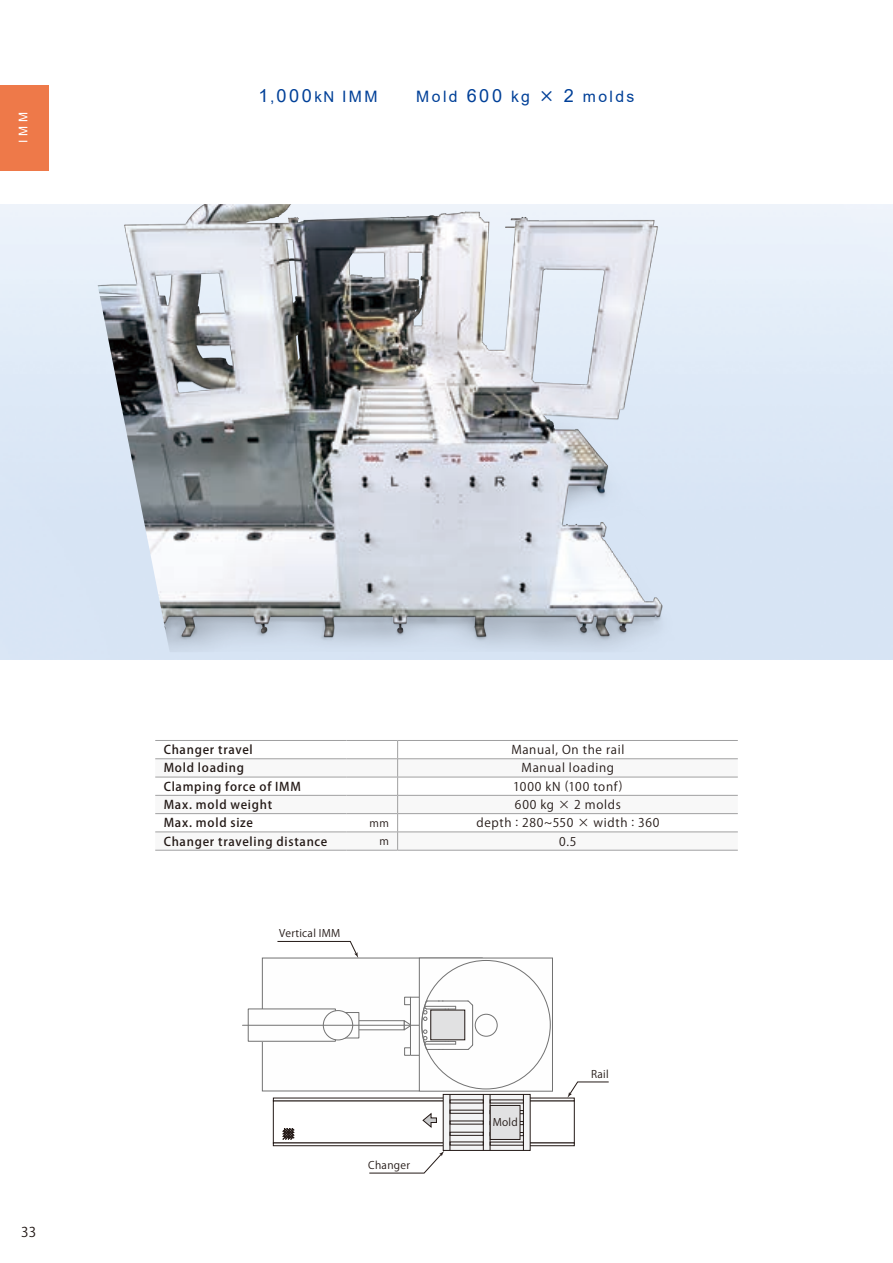
<style>
.page{position:relative;width:893px;height:1263px;background:#fff}
.page>*{position:absolute;margin:0;border:0;box-sizing:border-box;transform-origin:0 0}
._04-E_ヘッダー__kN-紺{font:15.75px "Arial";letter-spacing:.15em;color:#004098}
.t1{font:13.5px "Koz Go Pro";color:#231916}
._21-E_表-縦軸タイトル{font:500 12px "Koz Go Pro";letter-spacing:.06em;color:#231916}
._23-JE_表-本文-中央揃え{font:12px "Koz Go Pro";letter-spacing:.055em;color:#231916}
.t2{font:12px "Arial";color:#fff}
.t3{font:10.5px "Koz Go Pro";letter-spacing:.025em;color:#231916}
.s1{font-size:18.15px}
.s2{font-size:15px}
.s3{font-family:"Koz Go Pro";font-weight:500}
</style>
<div class="page">
<svg style="left:359px;top:1022px;width:43px;height:6px"></svg>
<div style="left:356px;top:1020px;width:48px;height:10px;border:1px solid #727272"></div>
<div style="left:336px;top:1012px;width:23px;height:26px;background:#fefefe"></div>
<div style="left:336px;top:1012px;width:23px;height:26px;border:1px solid #727272"></div>
<div style="left:323px;top:1010px;width:30px;height:30px;background:#fefefe;border-radius:50%"></div>
<div style="left:323px;top:1010px;width:30px;height:30px;border:1px solid #727272;border-radius:50%"></div>
<svg style="left:404px;top:1020px;width:6px;height:10px"></svg>
<svg style="left:412px;top:999px;width:7px;height:54px"></svg>
<div style="left:410px;top:997px;width:11px;height:58px;border:1px solid #727272"></div>
<div style="left:404px;top:997px;width:7px;height:8px;border:1px solid #727272"></div>
<div style="left:404px;top:1047px;width:7px;height:8px;border:1px solid #727272"></div>
<hr style="left:243px;top:1025px;width:244px;height:1px;background:#727272">
<img style="left:82px;top:204px;width:754px;height:448px">
<div style="left:273px;top:1100px;width:200px;height:43px;border:1px solid #231916"></div>
<div style="left:273px;top:1143px;width:206px;height:3px;border:1px solid #231916"></div>
<div style="left:518px;top:1100px;width:56px;height:43px;border:1px solid #231916"></div>
<div style="left:514px;top:1143px;width:60px;height:3px;border:1px solid #231916"></div>
<svg style="left:445px;top:1096px;width:83px;height:52px;fill:#f3f4f5"></svg>
<div style="left:443px;top:1094px;width:87px;height:56px;border:1px solid #231916"></div>
<div style="left:490px;top:1132px;width:34px;height:4px;border:1px solid #231916"></div>
<div style="left:490px;top:1121px;width:34px;height:4px;border:1px solid #231916"></div>
<div style="left:490px;top:1110px;width:34px;height:4px;border:1px solid #231916"></div>
<hr style="left:483px;top:1094px;width:1px;height:56px;background:#231916">
<hr style="left:450px;top:1094px;width:1px;height:56px;background:#231916">
<hr style="left:490px;top:1094px;width:1px;height:56px;background:#231916">
<hr style="left:523px;top:1094px;width:1px;height:56px;background:#231916">
<svg style="left:282px;top:1128px;width:13px;height:12px"></svg>
<svg style="left:422px;top:1113px;width:15px;height:15px"></svg>
<div style="left:419px;top:958px;width:134px;height:133px;border:1px solid #727272"></div>
<svg style="left:420px;top:1000px;width:53px;height:50px"></svg>
<div style="left:475px;top:1014px;width:22px;height:22px;background:#fefefe;border-radius:50%"></div>
<div style="left:475px;top:1014px;width:22px;height:22px;border:1px solid #727272;border-radius:50%"></div>
<div style="left:431px;top:1010px;width:34px;height:30px;background:#e1e1e2"></div>
<div style="left:490px;top:1105px;width:30px;height:34px;background:#e1e1e2"></div>
<div style="left:490px;top:1105px;width:30px;height:35px;border:1px solid #231916"></div>
<svg style="left:369px;top:1151px;width:75px;height:22px"></svg>
<svg style="left:567px;top:1081px;width:42px;height:17px"></svg>
<svg style="left:277px;top:941px;width:81px;height:17px"></svg>
<hr style="left:398px;top:740px;width:340px;height:1px;background:#a0a0a1">
<svg style="left:155px;top:741px;width:583px;height:109px"></svg>
<hr style="left:398px;top:850px;width:340px;height:1px;background:#a0a0a1">
<hr style="left:155px;top:740px;width:192px;height:1px;background:#a0a0a1">
<hr style="left:347px;top:740px;width:51px;height:1px;background:#a0a0a1">
<hr style="left:155px;top:758px;width:192px;height:1px;background:#a0a0a1">
<hr style="left:347px;top:758px;width:51px;height:1px;background:#a0a0a1">
<hr style="left:155px;top:777px;width:192px;height:1px;background:#a0a0a1">
<hr style="left:347px;top:777px;width:51px;height:1px;background:#a0a0a1">
<hr style="left:155px;top:795px;width:192px;height:1px;background:#a0a0a1">
<hr style="left:347px;top:795px;width:51px;height:1px;background:#a0a0a1">
<hr style="left:155px;top:813px;width:192px;height:1px;background:#a0a0a1">
<hr style="left:347px;top:813px;width:51px;height:1px;background:#a0a0a1">
<hr style="left:155px;top:832px;width:192px;height:1px;background:#a0a0a1">
<hr style="left:347px;top:832px;width:51px;height:1px;background:#a0a0a1">
<hr style="left:155px;top:850px;width:192px;height:1px;background:#a0a0a1">
<hr style="left:347px;top:850px;width:51px;height:1px;background:#a0a0a1">
<div style="left:0;top:85px;width:49px;height:85px;background:#ee7949"></div>
<p class="t2" style="left:15px;top:143px;width:32px;rotate:-90deg">IMM</p>
<p class="_04-E_ヘッダー__kN-紺" style="left:259px;top:86px;width:377px"><span class="s1">1</span>,<span class="s1">000</span><span class="s2">kN</span> IMM<span class="s3">　　</span>Mold <span class="s1">600</span> kg <span class="s3">×</span> <span class="s1">2</span> molds</p>
<p class="t1" style="left:21px;top:1223px;width:16px">33</p>
<p class="_21-E_表-縦軸タイトル" style="left:164px;top:742px;width:91px">Changer travel</p>
<p class="_23-JE_表-本文-中央揃え" style="left:511px;top:742px;width:115px">Manual, On the rail</p>
<p class="_21-E_表-縦軸タイトル" style="left:164px;top:760px;width:82px">Mold loading</p>
<p class="_23-JE_表-本文-中央揃え" style="left:522px;top:760px;width:94px">Manual loading</p>
<p class="_21-E_表-縦軸タイトル" style="left:164px;top:779px;width:139px">Clamping force of IMM</p>
<p class="_23-JE_表-本文-中央揃え" style="left:513px;top:778px;width:111px">1000 kN (100 tonf)</p>
<p class="_21-E_表-縦軸タイトル" style="left:164px;top:797px;width:110px">Max. mold weight</p>
<p class="_23-JE_表-本文-中央揃え" style="left:515px;top:797px;width:107px">600 kg × 2 molds</p>
<p class="_21-E_表-縦軸タイトル" style="left:164px;top:815px;width:91px">Max. mold size</p>
<p class="t3" style="left:370px;top:816px;width:21px">mm</p>
<p class="_23-JE_表-本文-中央揃え" style="left:476px;top:815px;width:184px">depth : 280~550 × width : 360</p>
<p class="_21-E_表-縦軸タイトル" style="left:164px;top:833px;width:165px">Changer traveling distance</p>
<p class="t3" style="left:379px;top:834px;width:11px">m</p>
<p class="_23-JE_表-本文-中央揃え" style="left:559px;top:833px;width:19px">0.5</p>
<p class="t3" style="left:279px;top:926px;width:63px">Vertical IMM</p>
<p class="t3" style="left:368px;top:1158px;width:43px">Changer</p>
<p class="t3" style="left:493px;top:1115px;width:27px">Mold</p>
<p class="t3" style="left:591px;top:1067px;width:19px">Rail</p>
</div>
